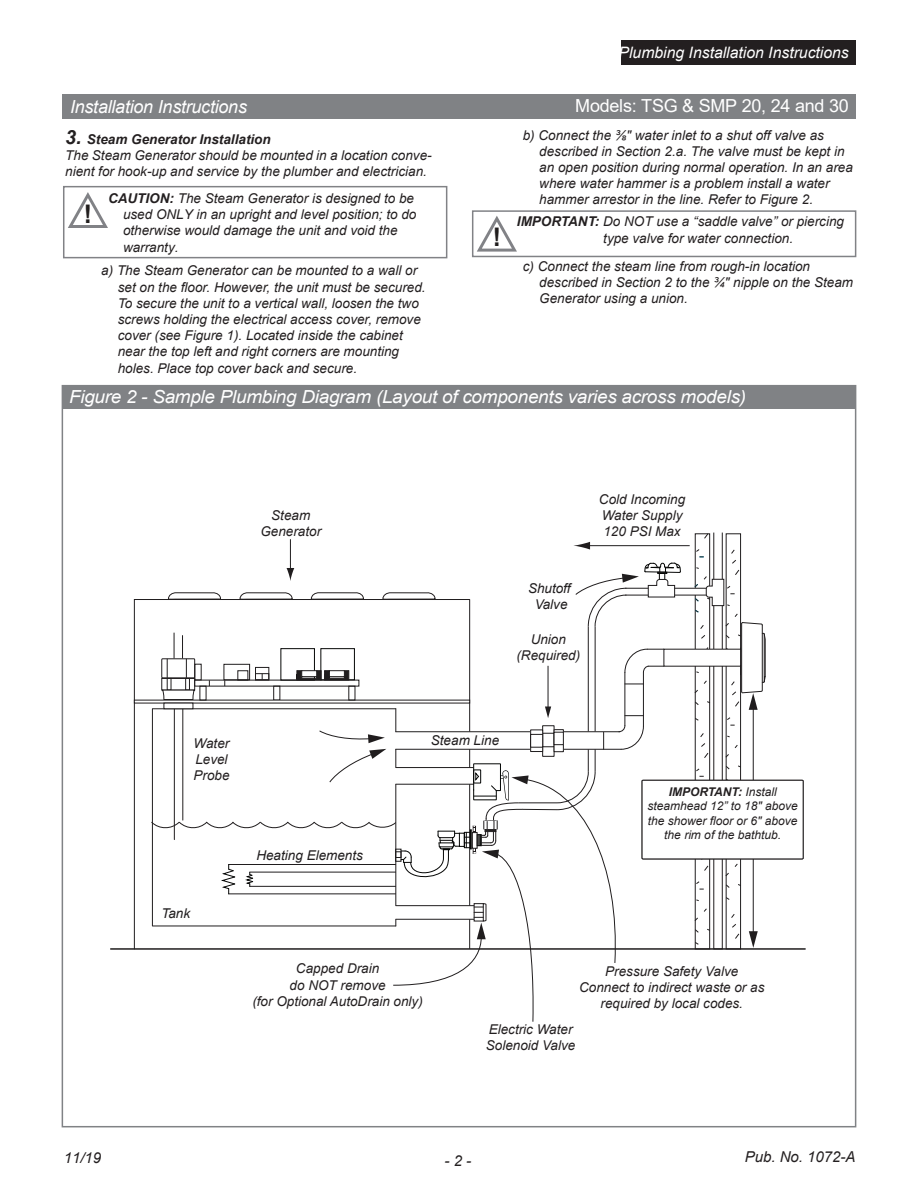
<style>
.page{position:relative;width:918px;height:1188px;background:#fff}
.page>*{position:absolute;margin:0;border:0;box-sizing:border-box;transform-origin:0 0}
.t1{font:700 25.65px "Arial";color:#211e1e}
.t2{font:italic 18px "Arial";letter-spacing:-.015em;color:#fff;scale:1.05 1}
.t3{font:italic 18px "Arial";letter-spacing:-.015em;color:#fff}
.t4{font:18px "Arial";letter-spacing:-.015em;color:#fff}
.t5{font:italic 15.75px "Arial";color:#fff}
.t6{font:italic 15px "Arial";color:#231f20}
.t7{font:italic 13.5px/16.2px "Arial";color:#231f20}
.t8{font:italic 13.5px/16.2px "Arial";color:#201d1e;text-align:center}
.t9{font:italic 12px/14.4px "Arial";color:#231f20;text-align:center}
.s1{font-weight:700;font-size:19.5px}
.s2{font-weight:700}
</style>
<div class="page">
<div style="left:621px;top:41px;width:235px;height:24px;background:#231f20"></div>
<div style="left:62px;top:94px;width:794px;height:25px;background:#808285"></div>
<svg style="left:134px;top:599px;width:336px;height:349px"></svg>
<hr style="left:469px;top:600px;width:1px;height:132px;background:#201d1e">
<svg style="left:161px;top:689px;width:34px;height:11px"></svg>
<div style="left:695px;top:662px;width:15px;height:287px;border:1px solid #201d1e"></div>
<div style="left:726px;top:662px;width:15px;height:287px;border:1px solid #201d1e"></div>
<div style="left:713px;top:663px;width:10px;height:286px;border:1px solid #201d1e"></div>
<svg style="left:694px;top:717px;width:5px;height:4px"></svg>
<svg style="left:700px;top:732px;width:9px;height:27px"></svg>
<svg style="left:695px;top:768px;width:9px;height:9px"></svg>
<svg style="left:700px;top:859px;width:9px;height:13px"></svg>
<svg style="left:695px;top:881px;width:9px;height:9px"></svg>
<svg style="left:694px;top:908px;width:13px;height:14px"></svg>
<svg style="left:694px;top:929px;width:5px;height:4px"></svg>
<svg style="left:694px;top:941px;width:5px;height:4px"></svg>
<svg style="left:725px;top:863px;width:13px;height:14px"></svg>
<svg style="left:725px;top:884px;width:5px;height:5px"></svg>
<svg style="left:725px;top:897px;width:5px;height:4px"></svg>
<svg style="left:738px;top:883px;width:4px;height:4px"></svg>
<svg style="left:731px;top:913px;width:9px;height:27px"></svg>
<svg style="left:726px;top:717px;width:9px;height:9px"></svg>
<svg style="left:725px;top:744px;width:13px;height:14px"></svg>
<svg style="left:725px;top:765px;width:5px;height:5px"></svg>
<hr style="left:753px;top:847px;width:1px;height:87px;background:#201d1e">
<svg style="left:749px;top:931px;width:9px;height:17px"></svg>
<hr style="left:753px;top:707px;width:1px;height:91px;background:#201d1e">
<hr style="left:625px;top:672px;width:1px;height:54px;background:#201d1e">
<hr style="left:643px;top:673px;width:1px;height:53px;background:#201d1e">
<svg style="left:624px;top:648px;width:40px;height:25px"></svg>
<svg style="left:625px;top:684px;width:18px;height:1px"></svg>
<hr style="left:548px;top:666px;width:1px;height:43px;background:#201d1e">
<hr style="left:290px;top:539px;width:1px;height:32px;background:#201d1e">
<svg style="left:287px;top:568px;width:7px;height:13px"></svg>
<hr style="left:111px;top:948px;width:694px;height:2px;background:#201d1e">
<div style="left:668px;top:588px;width:40px;height:7px;border:1px solid #201d1e"></div>
<svg style="left:694px;top:533px;width:72px;height:177px"></svg>
<hr style="left:587px;top:545px;width:103px;height:1px;background:#201d1e">
<svg style="left:573px;top:542px;width:17px;height:8px"></svg>
<div style="left:320px;top:648px;width:35px;height:32px;border:1px solid #050605"></div>
<div style="left:281px;top:648px;width:34px;height:32px;border:1px solid #050605"></div>
<div style="left:194px;top:664px;width:8px;height:16px;border:1px solid #201d1e"></div>
<svg style="left:164px;top:703px;width:29px;height:4px"></svg>
<div style="left:255px;top:667px;width:14px;height:13px;border:1px solid #201d1e"></div>
<div style="left:255px;top:673px;width:14px;height:7px;border:1px solid #201d1e"></div>
<div style="left:224px;top:664px;width:26px;height:16px;border:1px solid #201d1e"></div>
<div style="left:237px;top:670px;width:11px;height:10px;border:1px solid #201d1e"></div>
<svg style="left:296px;top:670px;width:54px;height:11px"></svg>
<div style="left:301px;top:670px;width:16px;height:7px;background:#fff;border:1px solid #201d1e"></div>
<div style="left:642px;top:780px;width:162px;height:79px;background:#fff;border:1px solid #201d1e"></div>
<div style="left:62px;top:385px;width:794px;height:24px;background:#808285"></div>
<hr style="left:588px;top:626px;width:1px;height:105px;background:#201d1e">
<hr style="left:595px;top:626px;width:1px;height:105px;background:#201d1e">
<svg style="left:151px;top:707px;width:493px;height:315px"></svg>
<svg style="left:575px;top:562px;width:106px;height:65px"></svg>
<svg style="left:477px;top:216px;width:40px;height:36px"></svg>
<div style="left:472px;top:210px;width:384px;height:47px;border:2px solid #818286"></div>
<svg style="left:68px;top:192px;width:40px;height:36px"></svg>
<div style="left:63px;top:186px;width:384px;height:72px;border:2px solid #818286"></div>
<svg style="left:168px;top:592px;width:53px;height:8px"></svg>
<svg style="left:239px;top:592px;width:54px;height:8px"></svg>
<svg style="left:311px;top:592px;width:53px;height:8px"></svg>
<svg style="left:382px;top:592px;width:54px;height:8px"></svg>
<h2 class="t3" style="left:70px;top:95px;width:179px">Installation Instructions</h2>
<p class="t7" style="left:65px;top:131px;width:368px"><span class="s1">3.</span> <span class="s2">Steam Generator Installation<br></span>The Steam Generator should be mounted in a location conve&shy;nient for hook-up and service by the plumber and electrician.</p>
<h1 class="t1" style="left:84px;top:196px;width:10px">!</h1>
<p class="t7" style="left:123px;top:190px;width:295px;text-indent:-15px"><span class="s2">CAUTION:</span> The Steam Generator is designed to be used ONLY in an upright and level position; to do otherwise would damage the unit and void the warranty.</p>
<p class="t7" style="left:118px;top:263px;width:309px;text-indent:-16px">a) The Steam Generator can be mounted to a wall or set on the floor. However, the unit must be secured.<br>To secure the unit to a vertical wall, loosen the two screws holding the electrical access cover, remove cover (see Figure 1). Located inside the cabinet near the top left and right corners are mounting holes. Place top cover back and secure.</p>
<p class="t5" style="left:619px;top:42px;width:232px">Plumbing Installation Instructions</p>
<h2 class="t4" style="left:575px;top:94px;width:275px">Models: TSG &amp; SMP 20, 24 and 30</h2>
<p class="t7" style="left:539px;top:127px;width:315px;text-indent:-16px">b) Connect the ⅜" water inlet to a shut off valve as described in Section 2.a. The valve must be kept in an open position during normal operation. In an area where water hammer is a problem install a water hammer arrestor in the line. Refer to Figure 2.</p>
<p class="t7" style="left:517px;top:214px;width:329px"><span class="s2">IMPORTANT:</span> Do NOT use a “saddle valve” or piercing</p>
<h1 class="t1" style="left:493px;top:219px;width:10px">!</h1>
<p class="t7" style="left:603px;top:230px;width:191px">type valve for water connection.</p>
<p class="t7" style="left:539px;top:258px;width:315px;text-indent:-16px">c) Connect the steam line from rough-in location described in Section 2 to the ¾" nipple on the Steam<br>Generator using a union.</p>
<h2 class="t2" style="left:69px;top:385px;width:646px">Figure 2 - Sample Plumbing Diagram (Layout of components varies across models)</h2>
<p class="t7" style="left:260px;top:507px;width:62px;text-align:center">Steam<br>Generator</p>
<p class="t8" style="left:528px;top:580px;width:44px">Shutoff<br>Valve</p>
<p class="t7" style="left:516px;top:632px;width:65px;text-align:center">Union (Required)</p>
<p class="t7" style="left:599px;top:491px;width:88px">Cold Incoming<br>Water Supply<br>120 PSI Max</p>
<p class="t7" style="left:194px;top:735px;width:38px">Water<br>Level<br>Probe</p>
<p class="t8" style="left:162px;top:905px;width:30px">Tank</p>
<p class="t8" style="left:256px;top:847px;width:108px">Heating Elements</p>
<p class="t8" style="left:431px;top:732px;width:70px">Steam Line</p>
<p class="t9" style="left:647px;top:785px;width:152px"><span class="s2">IMPORTANT:</span> Install steamhead 12” to 18" above the shower floor or 6" above the rim of the bathtub.</p>
<p class="t7" style="left:252px;top:961px;width:172px;text-align:center">Capped Drain<br>do NOT remove<br>(for Optional AutoDrain only)</p>
<p class="t7" style="left:579px;top:963px;width:187px;text-align:center">Pressure Safety Valve<br>Connect to indirect waste or as required by local codes.</p>
<p class="t7" style="left:486px;top:1021px;width:91px">Electric Water<br>Solenoid Valve</p>
<p class="t6" style="left:64px;top:1148px;width:39px">11/19</p>
<p class="t6" style="left:445px;top:1151px;width:28px">- 2 -</p>
<p class="t6" style="left:745px;top:1147px;width:112px">Pub. No. 1072-A</p>
</div>
